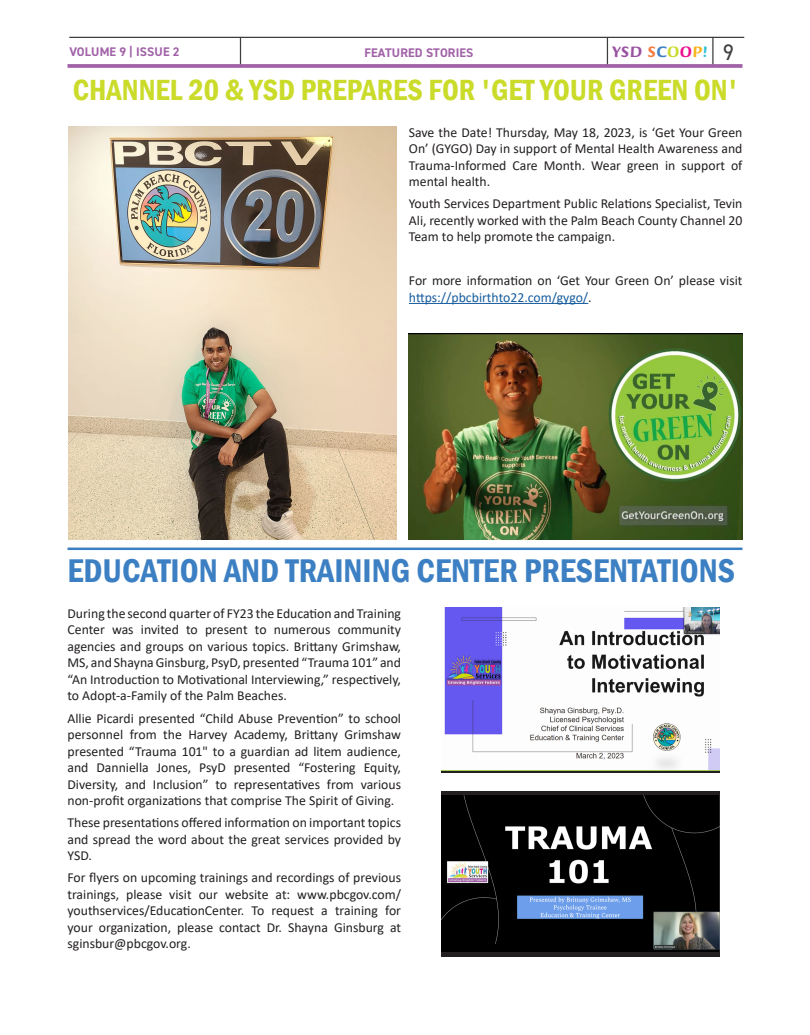
<style>
.page{position:relative;width:810px;height:1035px;background:#fff}
.page>*{position:absolute;margin:0;border:0;box-sizing:border-box;transform-origin:0 0}
.t1{font:600 condensed 33.75px "Franklin Gothic";color:#3c80c3}
.t2{font:600 condensed 30px "Franklin Gothic";color:#cadb2a}
.Page_number{font:22.5px "DIN2014";color:#3e3e3f}
.NEWSLTR{font:700 16.25px "Briem Script Std";letter-spacing:.025em;color:#9953a1}
.t3{font:13.75px/16.5px "Calibri";color:#231f20;text-align:justify}
.Right_top_page_title{font:700 12.5px "DIN2014";letter-spacing:.01em;color:#a162a8}
.s1{color:#f47b3e}
.s2{color:#3c80c3}
.s3{color:#cadb2a}
.s4{color:#ea0e8e}
.s5{color:#fbb31b}
.s6{color:#35c1d9}
.s7{color:#175d9e}
</style>
<div class="page">
<svg style="left:240px;top:38px;width:1px;height:26px"></svg>
<hr style="left:69px;top:37px;width:675px;height:1px;background:#3e3e3f">
<svg style="left:607px;top:38px;width:1px;height:26px"></svg>
<hr style="left:712px;top:37px;width:2px;height:28px;background:#3e3e3f">
<svg style="left:68px;top:64px;width:674px;height:4px;background:#a66bac"></svg>
<hr style="left:409px;top:303px;width:179px;height:1px;background:#175d9e">
<img style="left:409px;top:334px;width:333px;height:206px">
<img style="left:68px;top:126px;width:329px;height:413px">
<img style="left:444px;top:608px;width:276px;height:162px">
<div style="left:441px;top:791px;width:279px;height:165px;background:#231f20"></div>
<img style="left:441px;top:796px;width:279px;height:156px">
<hr style="left:68px;top:548px;width:674px;height:2px;background:#3c80c3">
<p class="Right_top_page_title" style="left:69px;top:43px;width:112px">VOLUME 9 | ISSUE 2</p>
<p class="Right_top_page_title" style="left:365px;top:44px;width:110px">FEATURED STORIES</p>
<p class="NEWSLTR" style="left:612px;top:43px;width:97px">YSD <span class="s1">S</span><span class="s2">C</span><span class="s3">O</span><span class="s4">O</span><span class="s5">P</span><span class="s6">!</span></p>
<p class="Page_number" style="left:723px;top:38px;width:13px">9</p>
<p class="t2" style="left:73px;top:70px;width:667px">CHANNEL 20 &amp; YSD PREPARES FOR 'GET YOUR GREEN ON'</p>
<p class="t3" style="left:409px;top:123px;width:335px">Save the Date! Thursday, May 18, 2023, is ‘Get Your Green On’ (GYGO) Day in support of Mental Health Awareness and Trauma-Informed Care Month. Wear green in support of mental health.</p>
<p class="t3" style="left:409px;top:195px;width:335px">Youth Services Department Public Relations Specialist, Tevin Ali, recently worked with the Palm Beach County Channel 20<br>Team to help promote the campaign.</p>
<p class="t3" style="left:409px;top:272px;width:335px">For more information on ‘Get Your Green On’ please visit <span class="s7">https://pbcbirthto22.com/gygo/</span>.</p>
<p class="t1" style="left:68px;top:548px;width:669px">EDUCATION AND TRAINING CENTER PRESENTATIONS</p>
<p class="t3" style="left:68px;top:605px;width:335px">During the second quarter of FY23 the Education and Training Center was invited to present to numerous community agencies and groups on various topics. Brittany Grimshaw, MS, and Shayna Ginsburg, PsyD, presented “Trauma 101” and “An Introduction to Motivational Interviewing,” respectively, to Adopt-a-Family of the Palm Beaches.</p>
<p class="t3" style="left:68px;top:709px;width:335px">Allie Picardi presented “Child Abuse Prevention” to school personnel from the Harvey Academy, Brittany Grimshaw presented “Trauma 101" to a guardian ad litem audience, and Danniella Jones, PsyD presented “Fostering Equity, Diversity, and Inclusion” to representatives from various non-profit organizations that comprise The Spirit of Giving.</p>
<p class="t3" style="left:68px;top:814px;width:335px">These presentations offered information on important topics and spread the word about the great services provided by YSD.</p>
<p class="t3" style="left:68px;top:869px;width:335px">For flyers on upcoming trainings and recordings of previous trainings, please visit our website at: www.pbcgov.com/ youthservices/EducationCenter. To request a training for your organization, please contact Dr. Shayna Ginsburg at sginsbur@pbcgov.org.</p>
</div>
